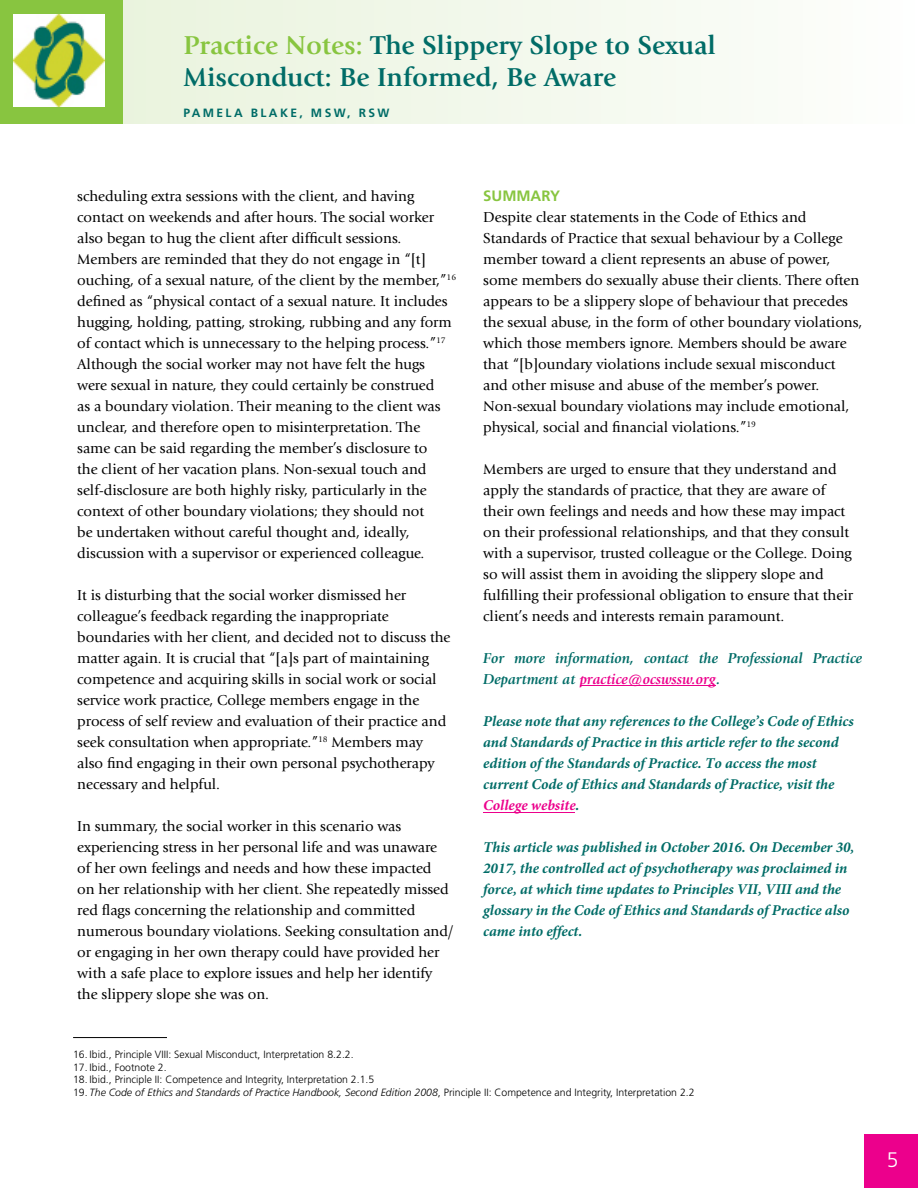
<style>
.page{position:relative;width:918px;height:1188px;background:#fff}
.page>*{position:absolute;margin:0;border:0;box-sizing:border-box;transform-origin:0 0}
.t1{font:700 27px/32.4px "Giovanni Std";color:#006c67}
.t2{font:300 21px "Frutiger LT Std";color:#fff}
.t3{font:15px/21px "Giovanni Std";color:#000}
.t4{font:italic 700 15px/21px "Minion Pro";color:#006c67}
.t5{font:italic 700 15px/20.7px "Giovanni Std";color:#006c67}
.t6{font:700 15px "Frutiger LT Std";color:#88c540}
.t7{font:700 12px "Frutiger LT Std";letter-spacing:.2em;color:#006c67}
.t8{font:300 10.5px "Frutiger LT Std";color:#000}
.t9{font:italic 300 10.5px "Frutiger LT Std";color:#000}
.s1{color:#88c540}
.s2{color:#ec008c}
.s3{font-style:normal}
</style>
<div class="page">
<div style="left:865px;top:1135px;width:53px;height:53px;background:#ec008c"></div>
<div style="left:0;top:0;width:123px;height:124px;background:#88c540"></div>
<div style="left:123px;top:0;width:795px;height:124px;background:linear-gradient(to right,#e9f3dd,#fdfefc)"></div>
<hr style="left:484px;top:812px;width:91px;height:1px;background:#ec008c">
<hr style="left:580px;top:685px;width:136px;height:1px;background:#ec008c">
<hr style="left:73px;top:1037px;width:94px;height:1px;background:#000">
<img style="left:13px;top:15px;width:92px;height:91px">
<h1 class="t1" style="left:184px;top:29px;width:534px"><span class="s1">Practice Notes:</span> The Slippery Slope to Sexual<br>Misconduct: Be Informed, Be Aware</h1>
<p class="t7" style="left:184px;top:106px;width:207px">PAMELA BLAKE, MSW, RSW</p>
<p class="t3" style="left:77px;top:186px;width:381px">scheduling extra sessions with the client, and having contact on weekends and after hours. The social worker also began to hug the client after difficult sessions.<br>Members are reminded that they do not engage in “[t] ouching, of a sexual nature, of the client by the member,”<sup>16 </sup>defined as “physical contact of a sexual nature. It includes hugging, holding, patting, stroking, rubbing and any form of contact which is unnecessary to the helping process.”<sup>17<br></sup>Although the social worker may not have felt the hugs were sexual in nature, they could certainly be construed<br>as a boundary violation. Their meaning to the client was unclear, and therefore open to misinterpretation. The same can be said regarding the member’s disclosure to<br>the client of her vacation plans. Non-sexual touch and self-disclosure are both highly risky, particularly in the context of other boundary violations; they should not<br>be undertaken without careful thought and, ideally, discussion with a supervisor or experienced colleague.</p>
<p class="t3" style="left:77px;top:585px;width:375px">It is disturbing that the social worker dismissed her colleague’s feedback regarding the inappropriate boundaries with her client, and decided not to discuss the matter again. It is crucial that “[a]s part of maintaining competence and acquiring skills in social work or social service work practice, College members engage in the process of self review and evaluation of their practice and seek consultation when appropriate.”<sup>18</sup> Members may also find engaging in their own personal psychotherapy necessary and helpful.</p>
<p class="t3" style="left:77px;top:816px;width:378px">In summary, the social worker in this scenario was experiencing stress in her personal life and was unaware of her own feelings and needs and how these impacted<br>on her relationship with her client. She repeatedly missed red flags concerning the relationship and committed numerous boundary violations. Seeking consultation and/ or engaging in her own therapy could have provided her with a safe place to explore issues and help her identify the slippery slope she was on.</p>
<p class="t6" style="left:483px;top:187px;width:78px">SUMMARY</p>
<p class="t3" style="left:483px;top:207px;width:380px">Despite clear statements in the Code of Ethics and Standards of Practice that sexual behaviour by a College member toward a client represents an abuse of power, some members do sexually abuse their clients. There often appears to be a slippery slope of behaviour that precedes the sexual abuse, in the form of other boundary violations, which those members ignore. Members should be aware that “[b]oundary violations include sexual misconduct and other misuse and abuse of the member’s power.<br>Non-sexual boundary violations may include emotional, physical, social and financial violations.”<sup>19</sup></p>
<p class="t3" style="left:483px;top:459px;width:371px">Members are urged to ensure that they understand and apply the standards of practice, that they are aware of their own feelings and needs and how these may impact on their professional relationships, and that they consult with a supervisor, trusted colleague or the College. Doing so will assist them in avoiding the slippery slope and fulfilling their professional obligation to ensure that their client’s needs and interests remain paramount.</p>
<p class="t5" style="left:483px;top:648px;width:380px">For more information, contact the Professional Practice<br>Department at <span class="s2">practice@ocswssw.org</span>.</p>
<p class="t4" style="left:483px;top:711px;width:372px">Please note that any references to the College’s Code of Ethics and Standards of Practice in this article refer to the second edition of the Standards of Practice. To access the most current Code of Ethics and Standards of Practice, visit the <span class="s2">College website</span>.</p>
<p class="t4" style="left:483px;top:837px;width:373px">This article was published in October 2016. On December 30, 2017, the controlled act of psychotherapy was proclaimed in force, at which time updates to Principles VII, VIII and the glossary in the Code of Ethics and Standards of Practice also came into effect.</p>
<p class="t8" style="left:73px;top:1049px;width:282px">16. Ibid., Principle VIII: Sexual Misconduct, Interpretation 8.2.2.</p>
<p class="t8" style="left:73px;top:1061px;width:95px">17. Ibid., Footnote 2.</p>
<p class="t8" style="left:73px;top:1074px;width:303px">18. Ibid., Principle II: Competence and Integrity, Interpretation 2.1.5</p>
<p class="t9" style="left:73px;top:1086px;width:623px"><span class="s3">19.</span> The Code of Ethics and Standards of Practice Handbook, Second Edition 2008<span class="s3">, Principle II: Competence and Integrity, Interpretation 2.2</span></p>
<h2 class="t2" style="left:887px;top:1148px;width:13px">5</h2>
</div>
